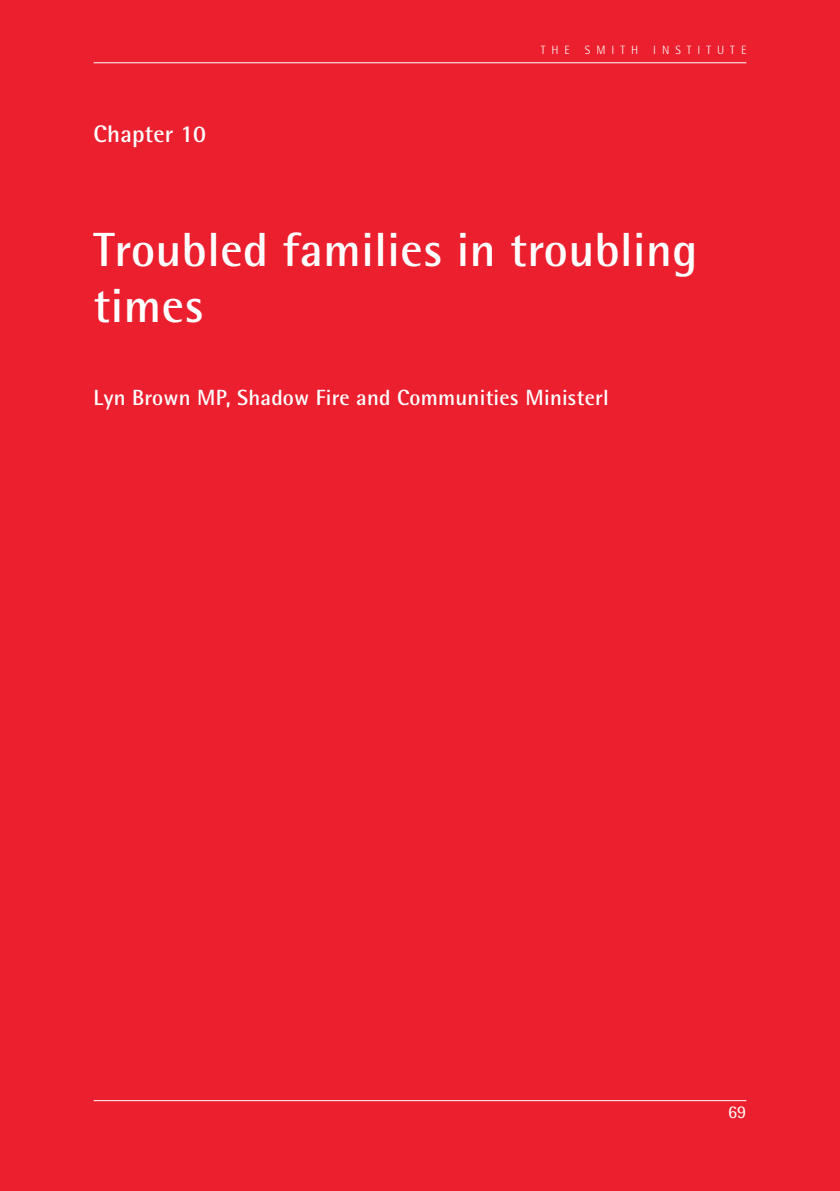
<style>
.page{position:relative;width:840px;height:1191px;background:#fff}
.page>*{position:absolute;margin:0;border:0;box-sizing:border-box;transform-origin:0 0}
.t1{font:700 48px/56px "Rotis Semi Sans Std";letter-spacing:.01em;color:#fff}
.t2{font:700 24px "Rotis Semi Sans Std";letter-spacing:.01em;color:#fff}
.t3{font:700 22px "Rotis Semi Sans Std";letter-spacing:.01em;color:#fff}
.t4{font:18px "Rotis Semi Sans Std";color:#fff}
.t5{font:300 12px "Rotis Semi Sans Std";letter-spacing:.5em;color:#fff}
</style>
<div class="page">
<div style="left:0;top:0;width:839px;height:1191px;background:#eb1f2e"></div>
<hr style="left:94px;top:62px;width:652px;height:1px;background:#fff">
<hr style="left:94px;top:1100px;width:652px;height:1px;background:#fff">
<p class="t2" style="left:94px;top:119px;width:114px">Chapter 10</p>
<p class="t5" style="left:540px;top:43px;width:207px">THE SMITH INSTITUTE</p>
<h1 class="t1" style="left:94px;top:221px;width:605px">Troubled families in troubling times</h1>
<p class="t3" style="left:94px;top:384px;width:516px">Lyn Brown MP, Shadow Fire and Communities Ministerl</p>
<p class="t4" style="left:727px;top:1101px;width:20px">69</p>
</div>
